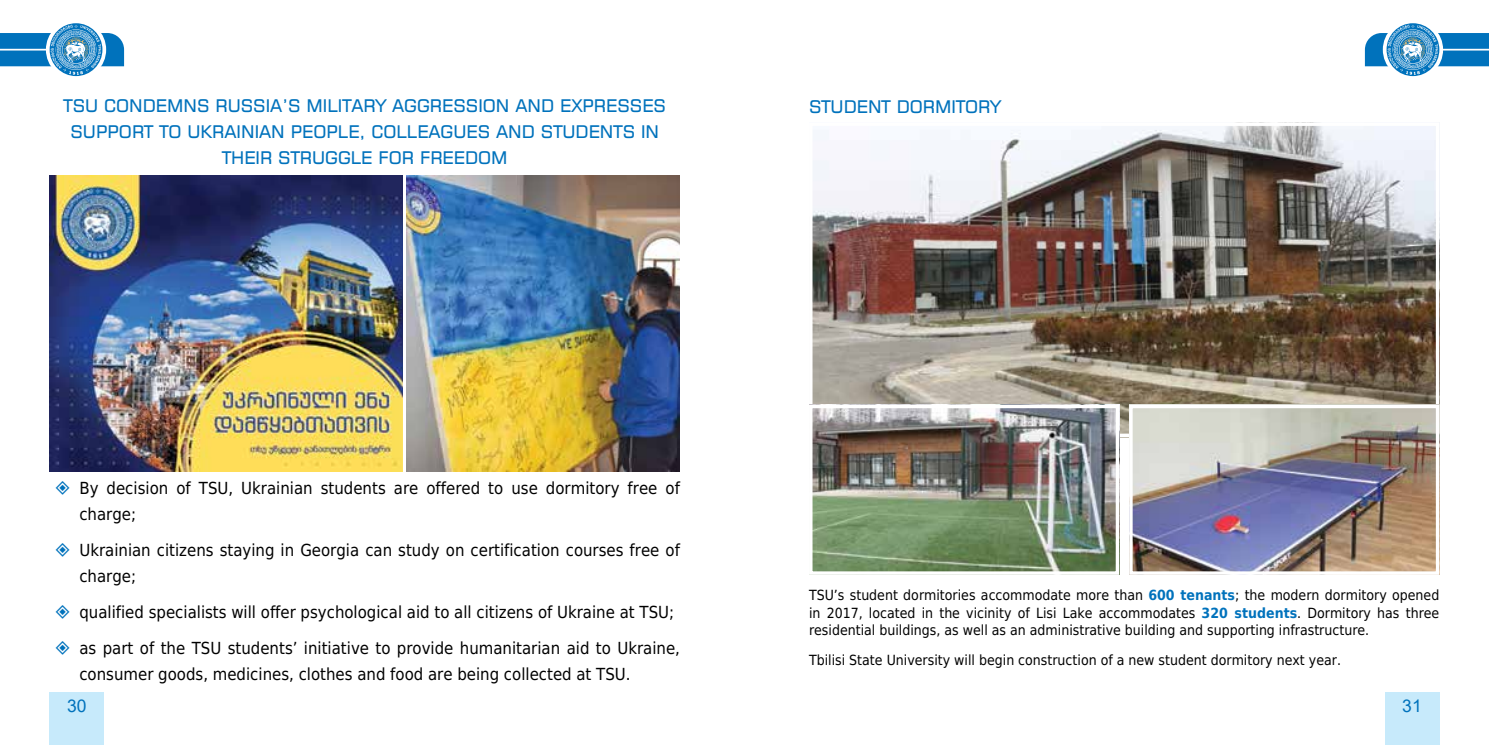
<style>
.page{position:relative;width:1489px;height:745px;background:#fff}
.page>*{position:absolute;margin:0;border:0;box-sizing:border-box;transform-origin:0 0}
.t1{font:17.5px/25.9px "BPG Banner Caps";color:#0072bc;text-align:center}
.t2{font:17.5px "Arial";color:#0072bc}
.t3{font:16.62px/25.9px "DejaVu Sans Condensed";color:#000}
.t4{font:14px/17.5px "DejaVu Sans Condensed";color:#000;text-align:justify}
.s1{font-weight:700;color:#0072bc}
</style>
<div class="page">
<div style="left:49px;top:692px;width:55px;height:52px;background:#c7eafb"></div>
<div style="left:1384px;top:692px;width:55px;height:52px;background:#c7eafb"></div>
<svg style="left:0;top:25px;width:124px;height:50px"></svg>
<svg style="left:1364px;top:25px;width:124px;height:50px"></svg>
<img style="left:814px;top:127px;width:620px;height:305px">
<div style="left:809px;top:122px;width:630px;height:315px;border:4px solid #fff"></div>
<img style="left:1134px;top:409px;width:300px;height:160px">
<div style="left:1129px;top:404px;width:310px;height:170px;border:4px solid #fff"></div>
<img style="left:814px;top:409px;width:300px;height:160px">
<div style="left:809px;top:404px;width:310px;height:170px;border:4px solid #fff"></div>
<img style="left:407px;top:175px;width:273px;height:296px">
<img style="left:50px;top:175px;width:353px;height:296px">
<p class="t1" style="left:64px;top:94px;width:604px">TSU CONDEMNS RUSSIA’S MILITARY AGGRESSION AND EXPRESSES<br>SUPPORT TO UKRAINIAN PEOPLE, COLLEAGUES AND STUDENTS IN<br>THEIR STRUGGLE FOR FREEDOM</p>
<p class="t3" style="left:79px;top:474px;width:602px">By decision of TSU, Ukrainian students are offered to use dormitory free of charge;</p>
<p class="t3" style="left:79px;top:536px;width:602px">Ukrainian citizens staying in Georgia can study on certification courses free of charge;</p>
<p class="t3" style="left:79px;top:593px;width:602px;line-height:35.9px">qualified specialists will offer psychological aid to all citizens of Ukraine at TSU; as part of the TSU students’ initiative to provide humanitarian aid to Ukraine,</p>
<p class="t3" style="left:79px;top:660px;width:552px">consumer goods, medicines, clothes and food are being collected at TSU.</p>
<p class="t1" style="left:809px;top:95px;width:193px">STUDENT DORMITORY</p>
<p class="t4" style="left:809px;top:586px;width:632px">TSU’s student dormitories accommodate more than <span class="s1">600 tenants</span>; the modern dormitory opened in 2017, located in the vicinity of Lisi Lake accommodates <span class="s1">320 students</span>. Dormitory has three residential buildings, as well as an administrative building and supporting infrastructure.</p>
<p class="t4" style="left:809px;top:650px;width:533px">Tbilisi State University will begin construction of a new student dormitory next year.</p>
<p class="t2" style="left:67px;top:693px;width:21px">30</p>
<p class="t2" style="left:1402px;top:693px;width:21px">31</p>
</div>
